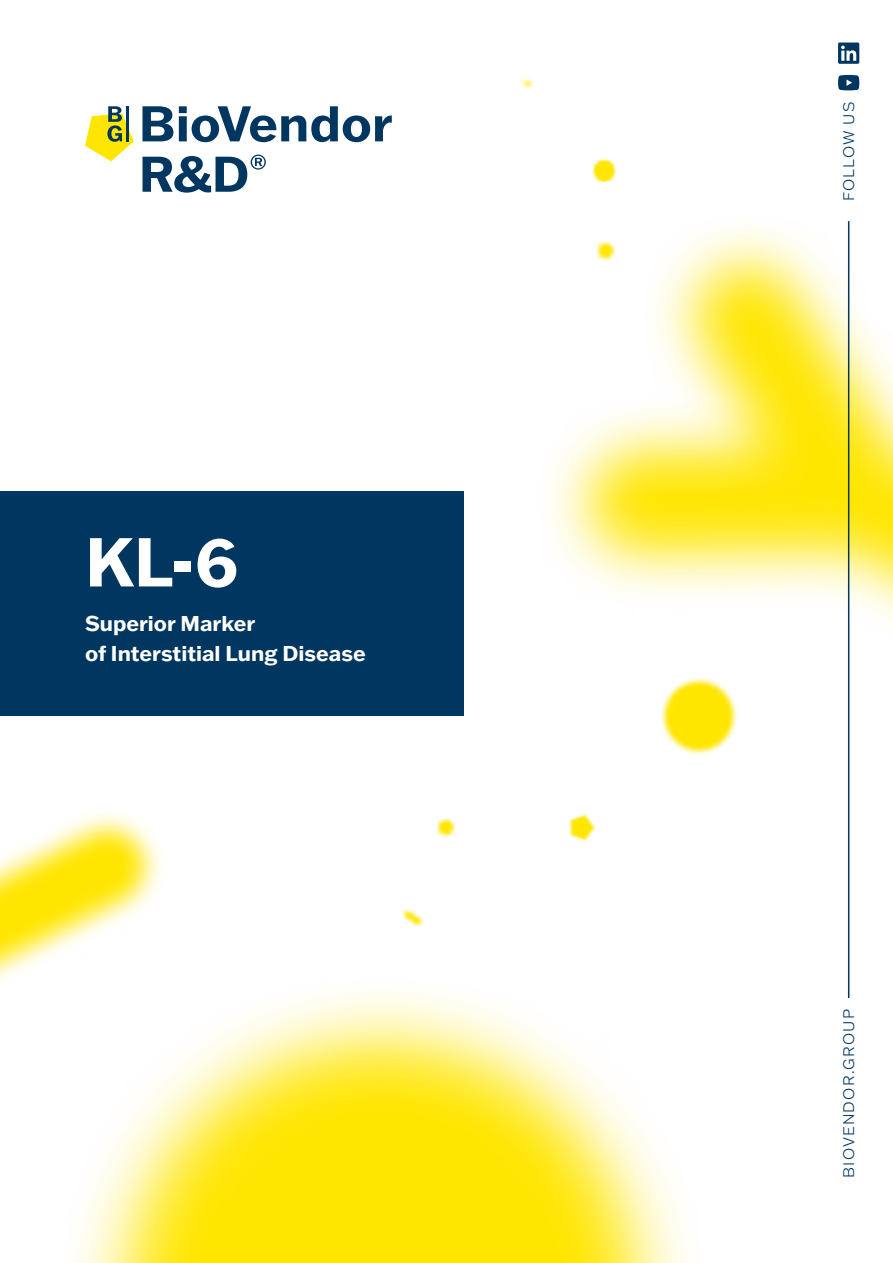
<style>
.page{position:relative;width:893px;height:1263px;background:#fff}
.page>*{position:absolute;margin:0;border:0;box-sizing:border-box;transform-origin:0 0}
.t1{font:700 67.5px "Franklin Gothic ATF";color:#fff}
.t2{font:700 21px/30px "Franklin Gothic ATF";color:#fff}
.t3{font:300 15px "Franklin Gothic ATF";letter-spacing:.075em;color:#00365f}
</style>
<div class="page">
<svg style="left:551px;top:221px;width:299px;height:465px"></svg>
<svg style="left:589px;top:258px;width:304px;height:380px"></svg>
<svg style="left:142px;top:106px;width:250px;height:36px"></svg>
<svg style="left:85px;top:106px;width:49px;height:55px"></svg>
<hr style="left:126px;top:106px;width:3px;height:35px;background:#00365f">
<svg style="left:142px;top:155px;width:124px;height:38px"></svg>
<div style="left:0;top:491px;width:463px;height:225px;background:#00365f"></div>
<hr style="left:848px;top:221px;width:1px;height:777px;background:#00365f">
<svg style="left:838px;top:43px;width:21px;height:21px"></svg>
<svg style="left:838px;top:75px;width:21px;height:15px"></svg>
<svg style="left:0;top:813px;width:161px;height:168px"></svg>
<svg style="left:0;top:825px;width:150px;height:155px"></svg>
<svg style="left:659px;top:676px;width:79px;height:79px"></svg>
<svg style="left:664px;top:681px;width:69px;height:69px;background:#ffeb3c"></svg>
<svg style="left:592px;top:158px;width:24px;height:24px"></svg>
<svg style="left:594px;top:159px;width:20px;height:21px"></svg>
<svg style="left:595px;top:239px;width:22px;height:22px"></svg>
<svg style="left:599px;top:242px;width:15px;height:16px"></svg>
<svg style="left:436px;top:817px;width:20px;height:21px"></svg>
<svg style="left:439px;top:819px;width:15px;height:16px"></svg>
<svg style="left:570px;top:814px;width:26px;height:26px"></svg>
<svg style="left:571px;top:815px;width:23px;height:24px"></svg>
<svg style="left:519px;top:78px;width:15px;height:11px"></svg>
<svg style="left:523px;top:79px;width:9px;height:7px"></svg>
<svg style="left:402px;top:909px;width:22px;height:18px"></svg>
<svg style="left:404px;top:911px;width:17px;height:14px"></svg>
<svg style="left:57px;top:973px;width:629px;height:290px"></svg>
<svg style="left:128px;top:1044px;width:508px;height:219px;background:#ffec47"></svg>
<h1 class="t1" style="left:85px;top:517px;width:155px">KL-6</h1>
<p class="t2" style="left:85px;top:608px;width:282px">Superior Marker<br>of Interstitial Lung Disease</p>
<p class="t3" style="left:839px;top:201px;width:101px;rotate:-90deg">FOLLOW US</p>
<p class="t3" style="left:839px;top:1178px;width:170px;rotate:-90deg">BIOVENDOR.GROUP</p>
</div>
